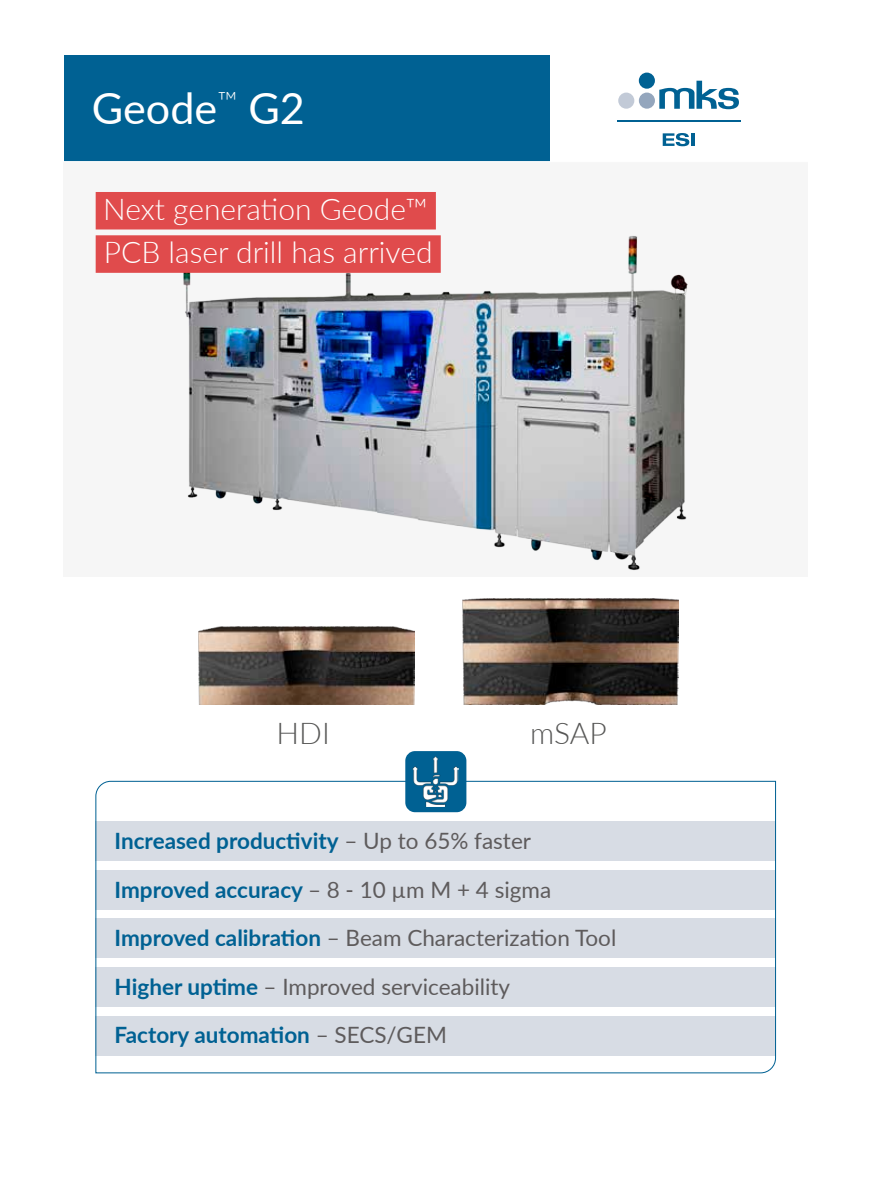
<style>
.page{position:relative;width:893px;height:1191px;background:#fff}
.page>*{position:absolute;margin:0;border:0;box-sizing:border-box;transform-origin:0 0}
.t1{font:43.2px "Lato";color:#fff}
.t2{font:300 30px/43.3px "Lato";color:#fff}
.t3{font:300 30px "Lato";color:#575756}
.t4{font:22.5px/48.4px "Lato";color:#5e5b5c}
.s1{font-weight:700;color:#006193}
</style>
<div class="page">
<div style="left:64px;top:161px;width:744px;height:416px;background:#f6f6f6"></div>
<img style="left:152px;top:229px;width:536px;height:341px">
<div style="left:96px;top:192px;width:340px;height:37px;background:#e04b4c"></div>
<div style="left:96px;top:235px;width:345px;height:38px;background:#e04b4c"></div>
<div style="left:64px;top:55px;width:485px;height:107px;background:#006193"></div>
<hr style="left:64px;top:161px;width:744px;height:1px;background:#fff">
<hr style="left:617px;top:120px;width:123px;height:2px;background:#006193">
<svg style="left:663px;top:133px;width:31px;height:13px"></svg>
<div style="left:639px;top:73px;width:16px;height:16px;background:#006193;border-radius:50%"></div>
<div style="left:639px;top:93px;width:16px;height:16px;background:#94a6bd;border-radius:50%"></div>
<div style="left:618px;top:93px;width:16px;height:16px;background:#c2cad7;border-radius:50%"></div>
<svg style="left:659px;top:81px;width:80px;height:28px"></svg>
<svg style="left:95px;top:780px;width:681px;height:293px"></svg>
<div style="left:405px;top:751px;width:61px;height:61px;background:#006193;border-radius:10px"></div>
<img style="left:412px;top:757px;width:47px;height:49px">
<img style="left:462px;top:598px;width:217px;height:106px">
<img style="left:198px;top:627px;width:217px;height:77px">
<h1 class="t1" style="left:92px;top:78px;width:214px">Geode<sup>™</sup> G2</h1>
<h2 class="t2" style="left:103px;top:186px;width:331px">Next generation Geode™<br>PCB laser drill has arrived</h2>
<h2 class="t3" style="left:277px;top:712px;width:55px">HDI</h2>
<h2 class="t3" style="left:530px;top:712px;width:78px">mSAP</h2>
<p class="t4" style="left:115px;top:815px;width:503px"><span class="s1">Increased productivity</span> – Up to 65% faster <span class="s1">Improved accuracy</span> – 8 - 10 µm M + 4 sigma <span class="s1">Improved calibration</span> – Beam Characterization Tool <span class="s1">Higher uptime</span> – Improved serviceability<br><span class="s1">Factory automation</span> – SECS/GEM</p>
</div>
